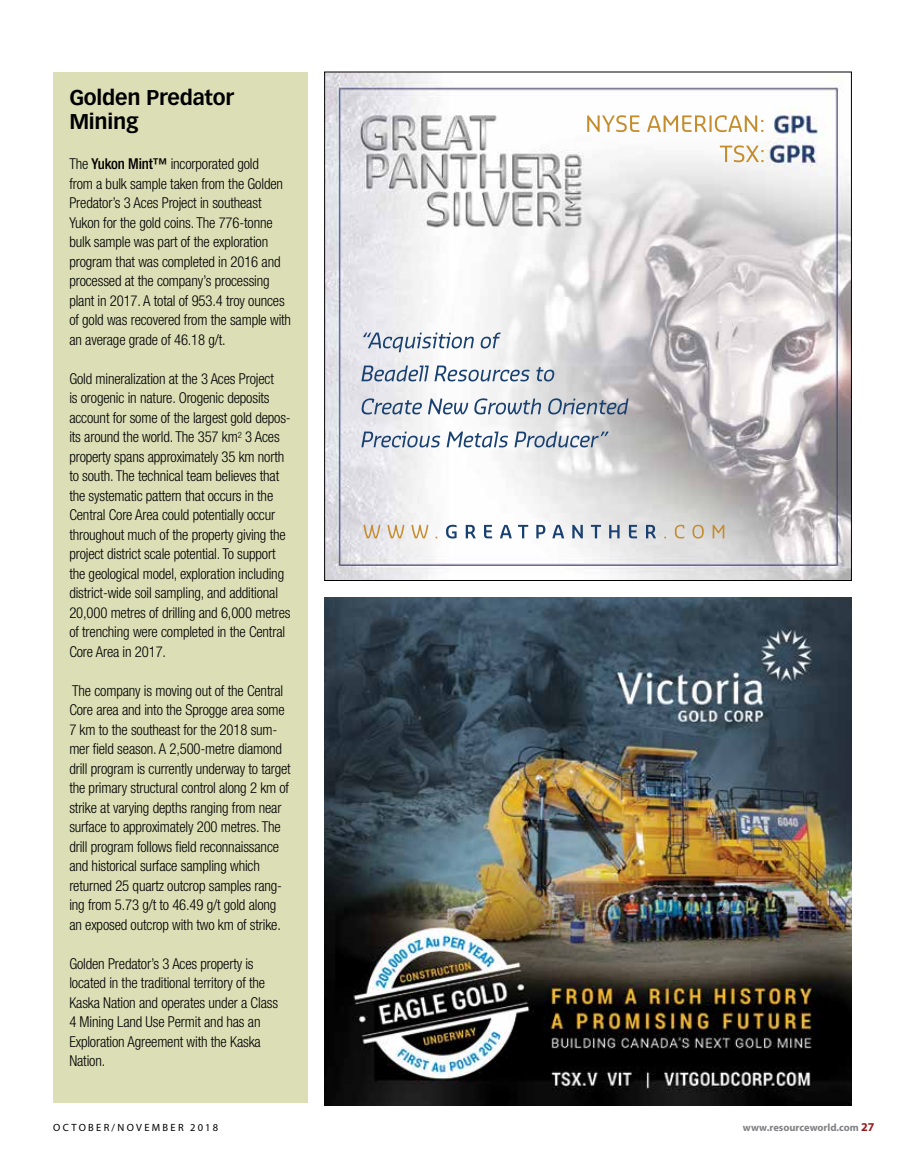
<style>
.page{position:relative;width:905px;height:1161px;background:#fff}
.page>*{position:absolute;margin:0;border:0;box-sizing:border-box;transform-origin:0 0}
.t1{font:700 21px/24px "Vectora LH";letter-spacing:-.01em;color:#000}
.t2{font:300 condensed 15px/19.5px "Helvetica Neue";letter-spacing:-.01em;color:#000}
.t3{font:700 10.5px "Myriad Pro";color:#808285}
.t4{font:10.5px "Myriad Pro";letter-spacing:.22em;color:#000}
.s1{font-weight:500}
.s2{font-size:12px;color:#981b1e}
</style>
<div class="page">
<img style="left:326px;top:74px;width:523px;height:505px">
<img style="left:363px;top:333px;width:137px;height:15px">
<img style="left:361px;top:366px;width:181px;height:15px">
<img style="left:361px;top:398px;width:265px;height:16px">
<img style="left:361px;top:432px;width:247px;height:15px">
<img style="left:324px;top:597px;width:527px;height:509px">
<div style="left:53px;top:72px;width:255px;height:1030px;background:#dcdeb6"></div>
<h1 class="t1" style="left:69px;top:85px;width:166px">Golden Predator<br>Mining</h1>
<p class="t2" style="left:69px;top:154px;width:223px">The <span class="s1">Yukon Mint™</span> incorporated gold<br>from a bulk sample taken from the Golden Predator’s 3 Aces Project in southeast Yukon for the gold coins. The 776-tonne bulk sample was part of the exploration program that was completed in 2016 and processed at the company’s processing plant in 2017. A total of 953.4 troy ounces of gold was recovered from the sample with an average grade of 46.18 g/t.</p>
<p class="t2" style="left:69px;top:369px;width:223px">Gold mineralization at the 3 Aces Project<br>is orogenic in nature. Orogenic deposits account for some of the largest gold depos&shy;its around the world. The 357 km<sup>2</sup> 3 Aces property spans approximately 35 km north to south. The technical team believes that the systematic pattern that occurs in the Central Core Area could potentially occur throughout much of the property giving the project district scale potential. To support the geological model, exploration including district-wide soil sampling, and additional 20,000 metres of drilling and 6,000 metres of trenching were completed in the Central Core Area in 2017.</p>
<p class="t2" style="left:69px;top:681px;width:223px">The company is moving out of the Central Core area and into the Sprogge area some 7 km to the southeast for the 2018 sum&shy;mer field season. A 2,500-metre diamond drill program is currently underway to target the primary structural control along 2 km of strike at varying depths ranging from near surface to approximately 200 metres. The drill program follows field reconnaissance and historical surface sampling which returned 25 quartz outcrop samples rang&shy;ing from 5.73 g/t to 46.49 g/t gold along an exposed outcrop with two km of strike.</p>
<p class="t2" style="left:69px;top:954px;width:210px">Golden Predator’s 3 Aces property is located in the traditional territory of the Kaska Nation and operates under a Class 4 Mining Land Use Permit and has an Exploration Agreement with the Kaska Nation.</p>
<p class="t4" style="left:53px;top:1121px;width:166px">OCTOBER/NOVEMBER 2018</p>
<p class="t3" style="left:742px;top:1121px;width:133px">www.resourceworld.com <span class="s2">27</span></p>
</div>
